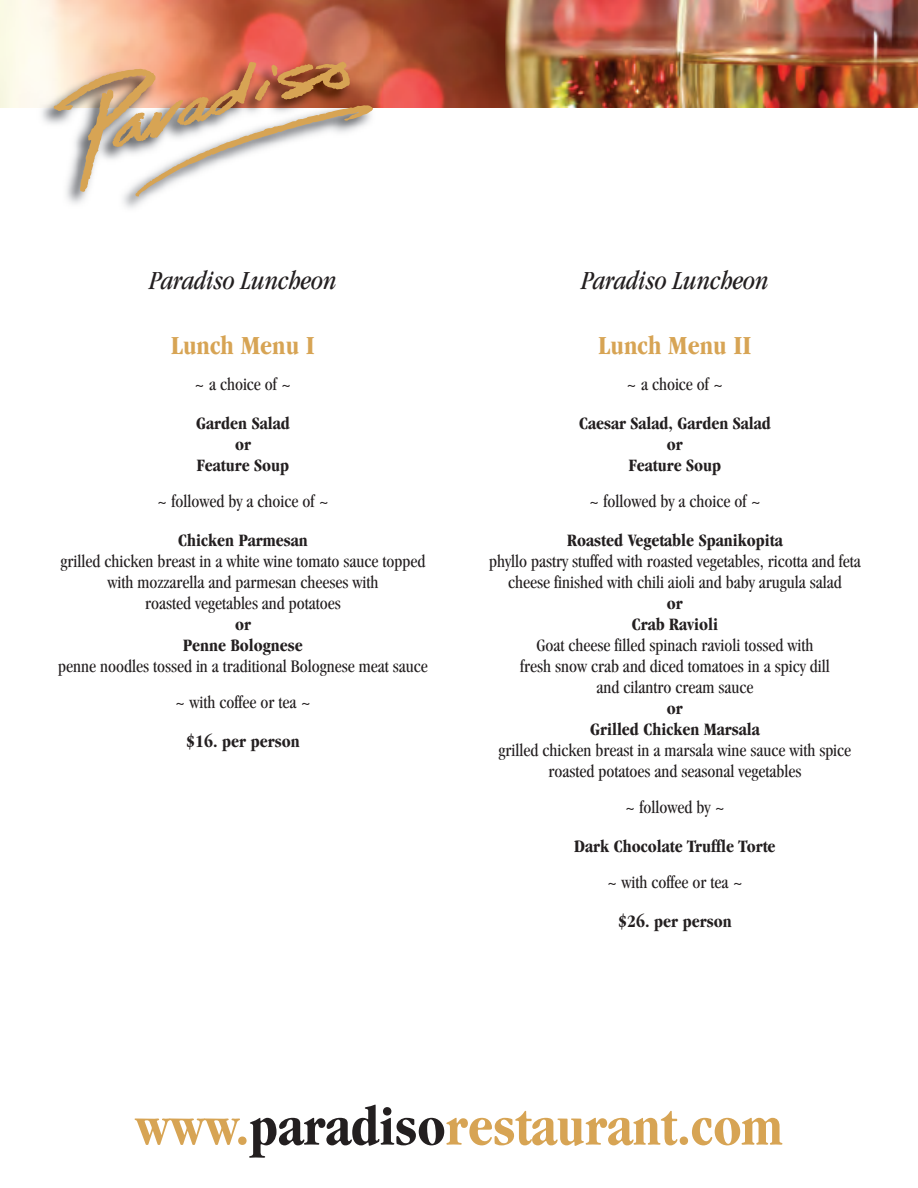
<style>
.page{position:relative;width:918px;height:1188px;background:#fff}
.page>*{position:absolute;margin:0;border:0;box-sizing:border-box;transform-origin:0 0}
.t1{font:700 condensed 57px "Garamond";color:#d7a454}
.t2{font:italic condensed 27px "Garamond";color:#231f20}
.t3{font:700 condensed 27px "Garamond";color:#d7a454}
.t4{font:condensed 18px/21px "Garamond";color:#231f20;text-align:center}
.t5{font:700 condensed 18px/21px "Garamond";color:#231f20;text-align:center}
.s1{color:#231f20}
</style>
<div class="page">
<img style="left:504px;top:0;width:414px;height:108px">
<img style="left:0;top:0;width:504px;height:108px">
<svg style="left:54px;top:62px;width:319px;height:134px"></svg>
<h2 class="t2" style="left:149px;top:270px;width:189px">Paradiso Luncheon</h2>
<h2 class="t3" style="left:171px;top:335px;width:145px">Lunch Menu I</h2>
<p class="t4" style="left:194px;top:375px;width:99px">~ a choice of ~</p>
<p class="t5" style="left:196px;top:414px;width:95px">Garden Salad or<br>Feature Soup</p>
<p class="t4" style="left:157px;top:492px;width:174px">~ followed by a choice of ~</p>
<p class="t5" style="left:178px;top:531px;width:131px">Chicken Parmesan</p>
<p class="t4" style="left:61px;top:552px;width:366px">grilled chicken breast in a white wine tomato sauce topped with mozzarella and parmesan cheeses with<br>roasted vegetables and potatoes</p>
<p class="t5" style="left:183px;top:615px;width:121px">or<br>Penne Bolognese</p>
<p class="t4" style="left:58px;top:649px;width:371px;line-height:36px">penne noodles tossed in a traditional Bolognese meat sauce ~ with coffee or tea ~</p>
<p class="t5" style="left:186px;top:732px;width:115px">$16. per person</p>
<h2 class="t2" style="left:581px;top:270px;width:189px">Paradiso Luncheon</h2>
<h2 class="t3" style="left:599px;top:335px;width:154px">Lunch Menu II</h2>
<p class="t4" style="left:626px;top:375px;width:99px">~ a choice of ~</p>
<p class="t5" style="left:579px;top:414px;width:193px">Caesar Salad, Garden Salad or<br>Feature Soup</p>
<p class="t4" style="left:589px;top:492px;width:174px">~ followed by a choice of ~</p>
<p class="t5" style="left:567px;top:531px;width:217px">Roasted Vegetable Spanikopita</p>
<p class="t4" style="left:489px;top:552px;width:373px">phyllo pastry stuffed with roasted vegetables, ricotta and feta cheese finished with chili aioli and baby arugula salad</p>
<p class="t5" style="left:632px;top:594px;width:88px">or<br>Crab Ravioli</p>
<p class="t4" style="left:520px;top:636px;width:311px">Goat cheese filled spinach ravioli tossed with fresh snow crab and diced tomatoes in a spicy dill and cilantro cream sauce</p>
<p class="t5" style="left:590px;top:699px;width:171px">or<br>Grilled Chicken Marsala</p>
<p class="t4" style="left:499px;top:741px;width:354px">grilled chicken breast in a marsala wine sauce with spice roasted potatoes and seasonal vegetables</p>
<p class="t4" style="left:625px;top:798px;width:102px">~ followed by ~</p>
<p class="t5" style="left:574px;top:837px;width:203px">Dark Chocolate Truffle Torte</p>
<p class="t4" style="left:607px;top:873px;width:138px">~ with coffee or tea ~</p>
<p class="t5" style="left:618px;top:912px;width:115px">$26. per person</p>
<h1 class="t1" style="left:135px;top:1105px;width:649px">www.<span class="s1">paradiso</span>restaurant.com</h1>
</div>
